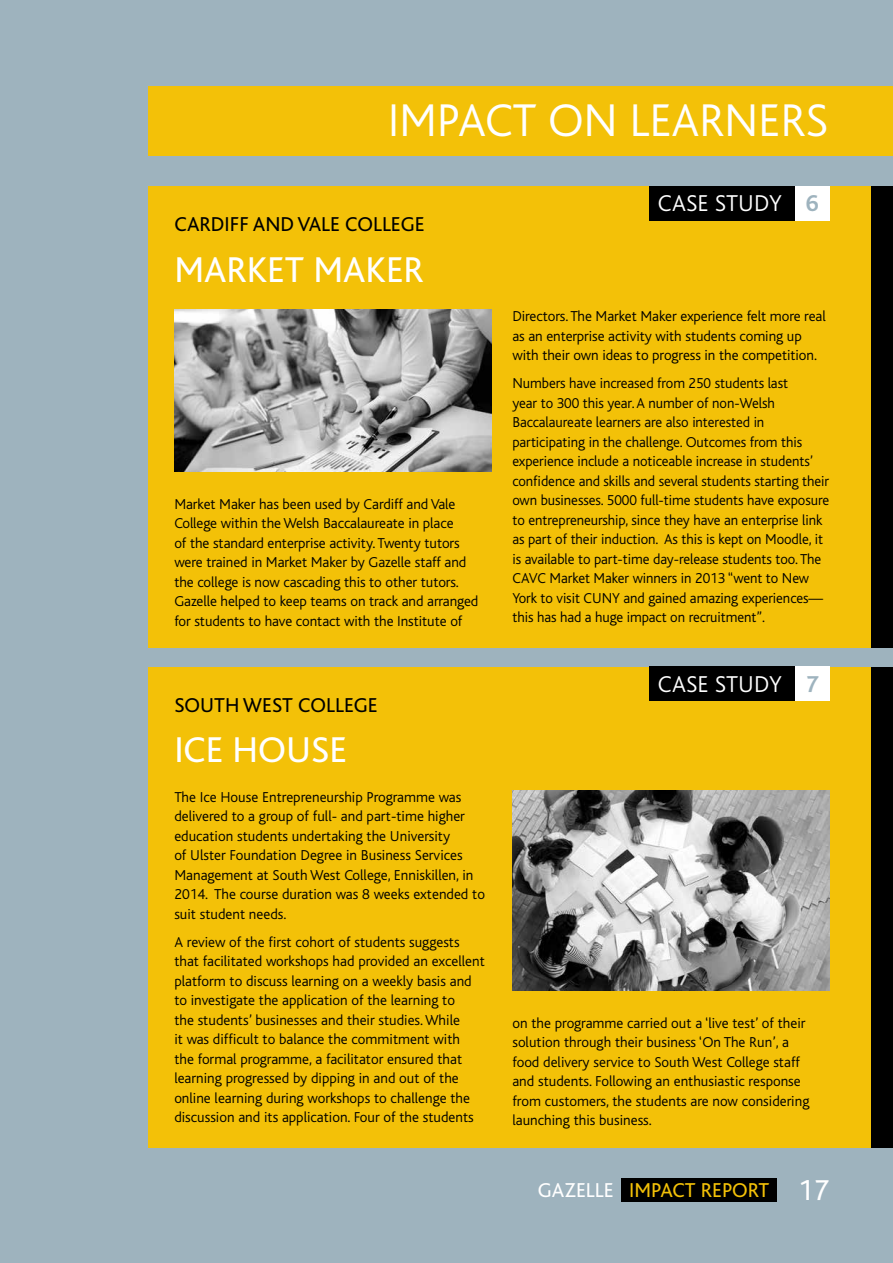
<style>
.page{position:relative;width:893px;height:1263px;background:#9eb3be}
.page>*{position:absolute;margin:0;border:0;box-sizing:border-box;transform-origin:0 0}
.t1{font:300 48px "Bliss";letter-spacing:-.005em;color:#fff}
.t2{font:37.5px "Bliss";color:#fff}
.t3{font:300 24px "Bliss";color:#fff}
.t4{font:21px "Bliss";color:#000}
.t5{font:21px "Bliss";color:#f3c108}
.t6{font:300 15px/19.5px "Bliss";letter-spacing:-.005em;color:#000}
.s1{font-weight:700;color:#9eb3be}
.s2{color:#fff}
.s3{font-size:30px;color:#fff}
</style>
<div class="page">
<div style="left:149px;top:186px;width:744px;height:462px;background:#f3c108"></div>
<div style="left:649px;top:186px;width:148px;height:34px;background:#000"></div>
<div style="left:795px;top:186px;width:34px;height:34px;background:#fff"></div>
<img style="left:174px;top:310px;width:317px;height:162px">
<div style="left:871px;top:186px;width:22px;height:462px;background:#000"></div>
<div style="left:621px;top:1178px;width:156px;height:24px;background:#000"></div>
<div style="left:149px;top:667px;width:744px;height:481px;background:#f3c108"></div>
<div style="left:649px;top:667px;width:148px;height:34px;background:#000"></div>
<div style="left:795px;top:667px;width:34px;height:34px;background:#fff"></div>
<img style="left:512px;top:790px;width:317px;height:201px">
<div style="left:871px;top:667px;width:22px;height:481px;background:#000"></div>
<div style="left:149px;top:86px;width:744px;height:69px;background:#f3c108"></div>
<h1 class="t1" style="left:388px;top:95px;width:442px">IMPACT ON LEARNERS</h1>
<h3 class="t4" style="left:174px;top:213px;width:252px">CARDIFF AND VALE COLLEGE</h3>
<h2 class="t2" style="left:174px;top:250px;width:251px">MARKET MAKER</h2>
<p class="t6" style="left:174px;top:494px;width:306px">Market Maker has been used by Cardiff and Vale College within the Welsh Baccalaureate in place<br>of the standard enterprise activity. Twenty tutors were trained in Market Maker by Gazelle staff and the college is now cascading this to other tutors.<br>Gazelle helped to keep teams on track and arranged for students to have contact with the Institute of</p>
<h3 class="t4" style="left:174px;top:694px;width:205px">SOUTH WEST COLLEGE</h3>
<h2 class="t2" style="left:174px;top:730px;width:174px">ICE HOUSE</h2>
<p class="t6" style="left:174px;top:787px;width:312px">The Ice House Entrepreneurship Programme was delivered to a group of full- and part-time higher education students undertaking the University<br>of Ulster Foundation Degree in Business Services Management at South West College, Enniskillen, in 2014. The course duration was 8 weeks extended to suit student needs.</p>
<p class="t6" style="left:174px;top:932px;width:312px">A review of the first cohort of students suggests that facilitated workshops had provided an excellent platform to discuss learning on a weekly basis and to investigate the application of the learning to<br>the students’ businesses and their studies. While<br>it was difficult to balance the commitment with<br>the formal programme, a facilitator ensured that learning progressed by dipping in and out of the online learning during workshops to challenge the discussion and its application. Four of the students</p>
<h3 class="t3" style="left:658px;top:190px;width:163px">CASE STUDY <span class="s1">6</span></h3>
<p class="t6" style="left:512px;top:307px;width:315px">Directors. The Market Maker experience felt more real as an enterprise activity with students coming up with their own ideas to progress in the competition.</p>
<p class="t6" style="left:512px;top:374px;width:318px">Numbers have increased from 250 students last<br>year to 300 this year. A number of non-Welsh Baccalaureate learners are also interested in participating in the challenge. Outcomes from this experience include a noticeable increase in students’ confidence and skills and several students starting their own businesses. 5000 full-time students have exposure to entrepreneurship, since they have an enterprise link as part of their induction. As this is kept on Moodle, it is available to part-time day-release students too. The CAVC Market Maker winners in 2013 “went to New York to visit CUNY and gained amazing experiences— this has had a huge impact on recruitment”.</p>
<h3 class="t3" style="left:658px;top:671px;width:163px">CASE STUDY <span class="s1">7</span></h3>
<p class="t6" style="left:512px;top:1013px;width:299px">on the programme carried out a ‘live test’ of their solution through their business ‘On The Run’, a food delivery service to South West College staff and students. Following an enthusiastic response from customers, the students are now considering launching this business.</p>
<h3 class="t5" style="left:538px;top:1178px;width:293px"><span class="s2">GAZELLE</span> IMPACT REPORT <span class="s3">17</span></h3>
</div>
